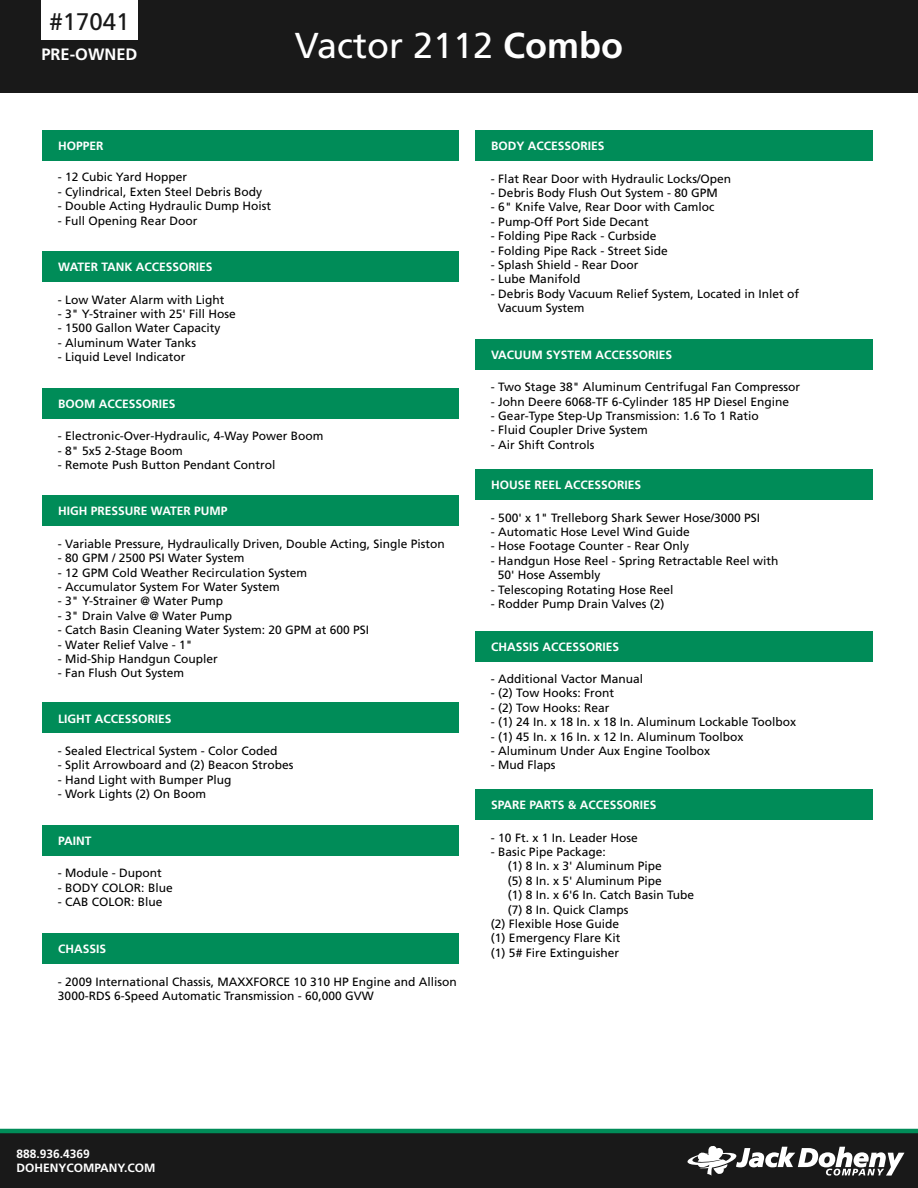
<style>
.page{position:relative;width:918px;height:1188px;background:#fff}
.page>*{position:absolute;margin:0;border:0;box-sizing:border-box;transform-origin:0 0}
.t1{font:36px "Frutiger LT Std";color:#fff}
.t2{font:24px "Frutiger LT Std";color:#191919}
.t3{font:700 16.5px "Frutiger LT Std";color:#fff}
.t4{font:12px/14.4px "Frutiger LT Std";color:#000}
.t5{font:700 12px/14.4px "Frutiger LT Std";color:#fff}
.s1{font-weight:700}
</style>
<div class="page">
<div style="left:0;top:0;width:918px;height:93px;background:#191919"></div>
<div style="left:0;top:1131px;width:918px;height:57px;background:#191919"></div>
<svg style="left:687px;top:1146px;width:218px;height:30px"></svg>
<div style="left:42px;top:130px;width:416px;height:31px;background:#008c58"></div>
<div style="left:475px;top:130px;width:398px;height:31px;background:#008c58"></div>
<div style="left:42px;top:251px;width:416px;height:31px;background:#008c58"></div>
<div style="left:475px;top:339px;width:398px;height:31px;background:#008c58"></div>
<div style="left:42px;top:388px;width:416px;height:30px;background:#008c58"></div>
<div style="left:475px;top:469px;width:398px;height:31px;background:#008c58"></div>
<div style="left:42px;top:495px;width:416px;height:31px;background:#008c58"></div>
<div style="left:42px;top:703px;width:416px;height:30px;background:#008c58"></div>
<div style="left:42px;top:825px;width:416px;height:31px;background:#008c58"></div>
<div style="left:42px;top:933px;width:416px;height:31px;background:#008c58"></div>
<div style="left:475px;top:631px;width:398px;height:30px;background:#008c58"></div>
<div style="left:475px;top:789px;width:398px;height:31px;background:#008c58"></div>
<hr style="left:0;top:1129px;width:918px;height:4px;background:#008c58">
<div style="left:41px;top:0;width:96px;height:40px;background:#fff"></div>
<h2 class="t2" style="left:49px;top:7px;width:82px">#17041</h2>
<h3 class="t3" style="left:41px;top:45px;width:98px">PRE-OWNED</h3>
<h1 class="t1" style="left:295px;top:25px;width:330px">Vactor 2112 <span class="s1">Combo</span></h1>
<p class="t5" style="left:58px;top:139px;width:47px">HOPPER</p>
<p class="t5" style="left:491px;top:139px;width:115px">BODY ACCESSORIES</p>
<p class="t4" style="left:58px;top:170px;width:131px">- 12 Cubic Yard Hopper</p>
<p class="t4" style="left:58px;top:185px;width:206px">- Cylindrical, Exten Steel Debris Body</p>
<p class="t4" style="left:58px;top:199px;width:215px">- Double Acting Hydraulic Dump Hoist</p>
<p class="t4" style="left:58px;top:213px;width:141px">- Full Opening Rear Door</p>
<p class="t5" style="left:58px;top:260px;width:156px">WATER TANK ACCESSORIES</p>
<p class="t4" style="left:58px;top:292px;width:168px">- Low Water Alarm with Light</p>
<p class="t4" style="left:58px;top:307px;width:179px">- 3" Y-Strainer with 25' Fill Hose</p>
<p class="t4" style="left:58px;top:321px;width:164px">- 1500 Gallon Water Capacity</p>
<p class="t4" style="left:58px;top:335px;width:140px">- Aluminum Water Tanks</p>
<p class="t4" style="left:58px;top:350px;width:129px">- Liquid Level Indicator</p>
<p class="t5" style="left:58px;top:396px;width:119px">BOOM ACCESSORIES</p>
<p class="t4" style="left:58px;top:429px;width:267px">- Electronic-Over-Hydraulic, 4-Way Power Boom</p>
<p class="t4" style="left:58px;top:443px;width:126px">- 8" 5x5 2-Stage Boom</p>
<p class="t4" style="left:58px;top:458px;width:219px">- Remote Push Button Pendant Control</p>
<p class="t5" style="left:58px;top:504px;width:171px">HIGH PRESSURE WATER PUMP</p>
<p class="t4" style="left:58px;top:536px;width:388px">- Variable Pressure, Hydraulically Driven, Double Acting, Single Piston</p>
<p class="t4" style="left:58px;top:551px;width:188px">- 80 GPM / 2500 PSI Water System</p>
<p class="t4" style="left:58px;top:565px;width:251px">- 12 GPM Cold Weather Recirculation System</p>
<p class="t4" style="left:58px;top:580px;width:223px">- Accumulator System For Water System</p>
<p class="t4" style="left:58px;top:594px;width:167px">- 3" Y-Strainer @ Water Pump</p>
<p class="t4" style="left:58px;top:608px;width:176px">- 3" Drain Valve @ Water Pump</p>
<p class="t4" style="left:58px;top:623px;width:313px">- Catch Basin Cleaning Water System: 20 GPM at 600 PSI</p>
<p class="t4" style="left:58px;top:637px;width:136px">- Water Relief Valve - 1"</p>
<p class="t4" style="left:58px;top:652px;width:161px">- Mid-Ship Handgun Coupler</p>
<p class="t4" style="left:58px;top:666px;width:128px">- Fan Flush Out System</p>
<p class="t5" style="left:58px;top:711px;width:115px">LIGHT ACCESSORIES</p>
<p class="t4" style="left:58px;top:744px;width:221px">- Sealed Electrical System - Color Coded</p>
<p class="t4" style="left:58px;top:758px;width:237px">- Split Arrowboard and (2) Beacon Strobes</p>
<p class="t4" style="left:58px;top:773px;width:175px">- Hand Light with Bumper Plug</p>
<p class="t4" style="left:58px;top:787px;width:150px">- Work Lights (2) On Boom</p>
<p class="t5" style="left:58px;top:834px;width:35px">PAINT</p>
<p class="t4" style="left:58px;top:866px;width:105px">- Module - Dupont</p>
<p class="t4" style="left:58px;top:880px;width:116px">- BODY COLOR: Blue</p>
<p class="t4" style="left:58px;top:895px;width:106px">- CAB COLOR: Blue</p>
<p class="t5" style="left:58px;top:942px;width:50px">CHASSIS</p>
<p class="t4" style="left:58px;top:974px;width:400px">- 2009 International Chassis, MAXXFORCE 10 310 HP Engine and Allison<br>3000-RDS 6-Speed Automatic Transmission - 60,000 GVW</p>
<p class="t4" style="left:491px;top:171px;width:242px">- Flat Rear Door with Hydraulic Locks/Open</p>
<p class="t4" style="left:491px;top:186px;width:228px">- Debris Body Flush Out System - 80 GPM</p>
<p class="t4" style="left:491px;top:200px;width:225px">- 6" Knife Valve, Rear Door with Camloc</p>
<p class="t4" style="left:491px;top:214px;width:159px">- Pump-Off Port Side Decant</p>
<p class="t4" style="left:491px;top:229px;width:167px">- Folding Pipe Rack - Curbside</p>
<p class="t4" style="left:491px;top:243px;width:178px">- Folding Pipe Rack - Street Side</p>
<p class="t4" style="left:491px;top:258px;width:149px">- Splash Shield - Rear Door</p>
<p class="t4" style="left:491px;top:272px;width:91px">- Lube Manifold</p>
<p class="t4" style="left:498px;top:286px;width:303px;text-indent:-7px">- Debris Body Vacuum Relief System, Located in Inlet of<br>Vacuum System</p>
<p class="t5" style="left:491px;top:348px;width:183px">VACUUM SYSTEM ACCESSORIES</p>
<p class="t4" style="left:491px;top:380px;width:311px">- Two Stage 38" Aluminum Centrifugal Fan Compressor</p>
<p class="t4" style="left:491px;top:394px;width:300px">- John Deere 6068-TF 6-Cylinder 185 HP Diesel Engine</p>
<p class="t4" style="left:491px;top:409px;width:269px">- Gear-Type Step-Up Transmission: 1.6 To 1 Ratio</p>
<p class="t4" style="left:491px;top:423px;width:158px">- Fluid Coupler Drive System</p>
<p class="t4" style="left:491px;top:438px;width:105px">- Air Shift Controls</p>
<p class="t5" style="left:491px;top:478px;width:152px">HOUSE REEL ACCESSORIES</p>
<p class="t4" style="left:491px;top:510px;width:271px">- 500' x 1" Trelleborg Shark Sewer Hose/3000 PSI</p>
<p class="t4" style="left:491px;top:525px;width:200px">- Automatic Hose Level Wind Guide</p>
<p class="t4" style="left:491px;top:539px;width:200px">- Hose Footage Counter - Rear Only</p>
<p class="t4" style="left:498px;top:553px;width:282px;text-indent:-7px">- Handgun Hose Reel - Spring Retractable Reel with<br>50' Hose Assembly</p>
<p class="t4" style="left:491px;top:582px;width:184px">- Telescoping Rotating Hose Reel</p>
<p class="t4" style="left:491px;top:597px;width:175px">- Rodder Pump Drain Valves (2)</p>
<p class="t5" style="left:491px;top:639px;width:130px">CHASSIS ACCESSORIES</p>
<p class="t4" style="left:491px;top:672px;width:154px">- Additional Vactor Manual</p>
<p class="t4" style="left:491px;top:686px;width:125px">- (2) Tow Hooks: Front</p>
<p class="t4" style="left:491px;top:701px;width:120px">- (2) Tow Hooks: Rear</p>
<p class="t4" style="left:491px;top:715px;width:307px">- (1) 24 In. x 18 In. x 18 In. Aluminum Lockable Toolbox</p>
<p class="t4" style="left:491px;top:729px;width:254px">- (1) 45 In. x 16 In. x 12 In. Aluminum Toolbox</p>
<p class="t4" style="left:491px;top:744px;width:221px">- Aluminum Under Aux Engine Toolbox</p>
<p class="t4" style="left:491px;top:758px;width:66px">- Mud Flaps</p>
<p class="t5" style="left:491px;top:798px;width:167px">SPARE PARTS &amp; ACCESSORIES</p>
<p class="t4" style="left:491px;top:830px;width:148px">- 10 Ft. x 1 In. Leader Hose</p>
<p class="t4" style="left:491px;top:845px;width:116px">- Basic Pipe Package:</p>
<p class="t4" style="left:508px;top:859px;width:156px">(1) 8 In. x 3' Aluminum Pipe</p>
<p class="t4" style="left:508px;top:874px;width:156px">(5) 8 In. x 5' Aluminum Pipe</p>
<p class="t4" style="left:508px;top:888px;width:188px">(1) 8 In. x 6'6 In. Catch Basin Tube</p>
<p class="t4" style="left:508px;top:902px;width:122px">(7) 8 In. Quick Clamps</p>
<p class="t4" style="left:491px;top:917px;width:130px">(2) Flexible Hose Guide</p>
<p class="t4" style="left:491px;top:931px;width:131px">(1) Emergency Flare Kit</p>
<p class="t4" style="left:491px;top:946px;width:130px">(1) 5# Fire Extinguisher</p>
<p class="t5" style="left:17px;top:1147px;width:141px">888.936.4369<br>DOHENYCOMPANY.COM</p>
</div>
